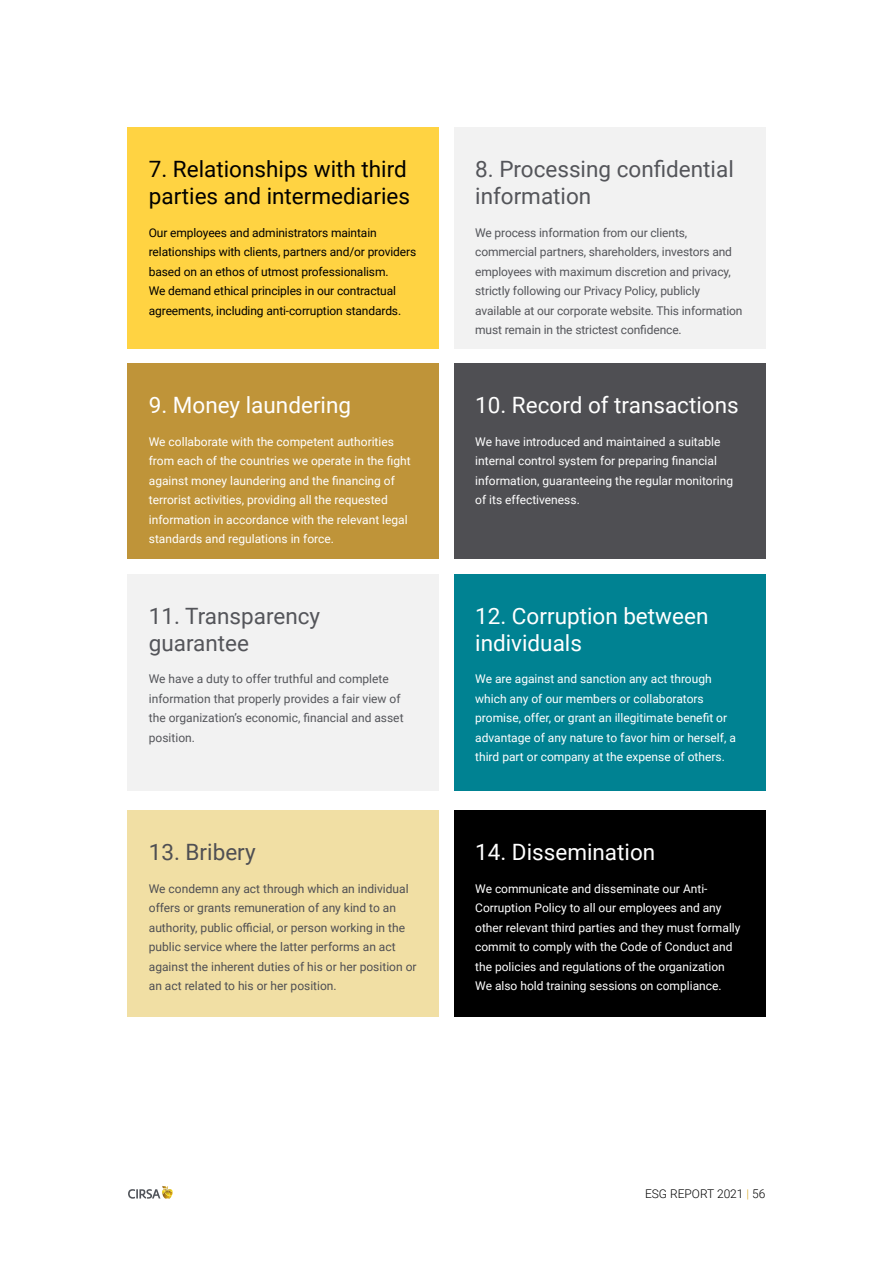
<style>
.page{position:relative;width:893px;height:1263px;background:#fff}
.page>*{position:absolute;margin:0;border:0;box-sizing:border-box;transform-origin:0 0}
.t1{font:22.5px/27px "Roboto";color:#fff}
.t2{font:22.5px/27px "Roboto";color:#54555a}
.t3{font:22.5px/27px "Roboto";color:#000}
.t4{font:22.5px "Roboto";color:#4f4f53}
.t5{font:12px/19.5px "Roboto";color:#fff}
.t6{font:12px/19.5px "Roboto";letter-spacing:-.01em;color:#54555a}
.t7{font:12px/19.5px "Roboto";color:#4f4f53}
.t8{font:12px/19.5px "Roboto";letter-spacing:-.01em;color:#000}
.t9{font:300 12px "Roboto";color:#000}
.s1{color:#dbab28}
</style>
<div class="page">
<svg style="left:128px;top:1186px;width:45px;height:13px"></svg>
<div style="left:128px;top:128px;width:311px;height:221px;background:#ffd342"></div>
<div style="left:128px;top:364px;width:311px;height:195px;background:#bf9439"></div>
<div style="left:128px;top:574px;width:311px;height:217px;background:#f2f2f2"></div>
<div style="left:128px;top:810px;width:311px;height:207px;background:#f1dfa4"></div>
<div style="left:454px;top:128px;width:311px;height:221px;background:#f2f2f2"></div>
<div style="left:454px;top:364px;width:311px;height:195px;background:#4f4f53"></div>
<div style="left:454px;top:574px;width:311px;height:217px;background:#008292"></div>
<div style="left:454px;top:810px;width:311px;height:207px;background:#000"></div>
<h1 class="t3" style="left:149px;top:155px;width:263px">7. Relationships with third parties and intermediaries</h1>
<p class="t8" style="left:149px;top:222px;width:269px">Our employees and administrators maintain relationships with clients, partners and/or providers based on an ethos of utmost professionalism.<br>We demand ethical principles in our contractual agreements, including anti-corruption standards.</p>
<h1 class="t1" style="left:149px;top:391px;width:204px">9. Money laundering</h1>
<p class="t5" style="left:149px;top:431px;width:263px">We collaborate with the competent authorities from each of the countries we operate in the fight against money laundering and the financing of terrorist activities, providing all the requested information in accordance with the relevant legal standards and regulations in force.</p>
<h1 class="t2" style="left:149px;top:602px;width:173px">11. Transparency guarantee</h1>
<p class="t6" style="left:149px;top:669px;width:256px">We have a duty to offer truthful and complete information that properly provides a fair view of the organization’s economic, financial and asset position.</p>
<h1 class="t4" style="left:149px;top:836px;width:108px">13. Bribery</h1>
<p class="t7" style="left:149px;top:878px;width:269px">We condemn any act through which an individual offers or grants remuneration of any kind to an authority, public official, or person working in the public service where the latter performs an act against the inherent duties of his or her position or an act related to his or her position.</p>
<h1 class="t2" style="left:475px;top:155px;width:260px">8. Processing confidential information</h1>
<p class="t6" style="left:475px;top:222px;width:269px">We process information from our clients, commercial partners, shareholders, investors and employees with maximum discretion and privacy, strictly following our Privacy Policy, publicly available at our corporate website. This information must remain in the strictest confidence.</p>
<h1 class="t1" style="left:475px;top:391px;width:265px">10. Record of transactions</h1>
<p class="t5" style="left:475px;top:431px;width:259px">We have introduced and maintained a suitable internal control system for preparing financial information, guaranteeing the regular monitoring of its effectiveness.</p>
<h1 class="t1" style="left:475px;top:602px;width:235px">12. Corruption between individuals</h1>
<p class="t5" style="left:475px;top:669px;width:262px">We are against and sanction any act through which any of our members or collaborators promise, offer, or grant an illegitimate benefit or advantage of any nature to favor him or herself, a third part or company at the expense of others.</p>
<h1 class="t1" style="left:475px;top:838px;width:182px">14. Dissemination</h1>
<p class="t5" style="left:475px;top:878px;width:267px">We communicate and disseminate our Anti-Corruption Policy to all our employees and any other relevant third parties and they must formally commit to comply with the Code of Conduct and the policies and regulations of the organization We also hold training sessions on compliance.</p>
<p class="t9" style="left:645px;top:1185px;width:122px">ESG REPORT 2021 <span class="s1">|</span> 56</p>
</div>
